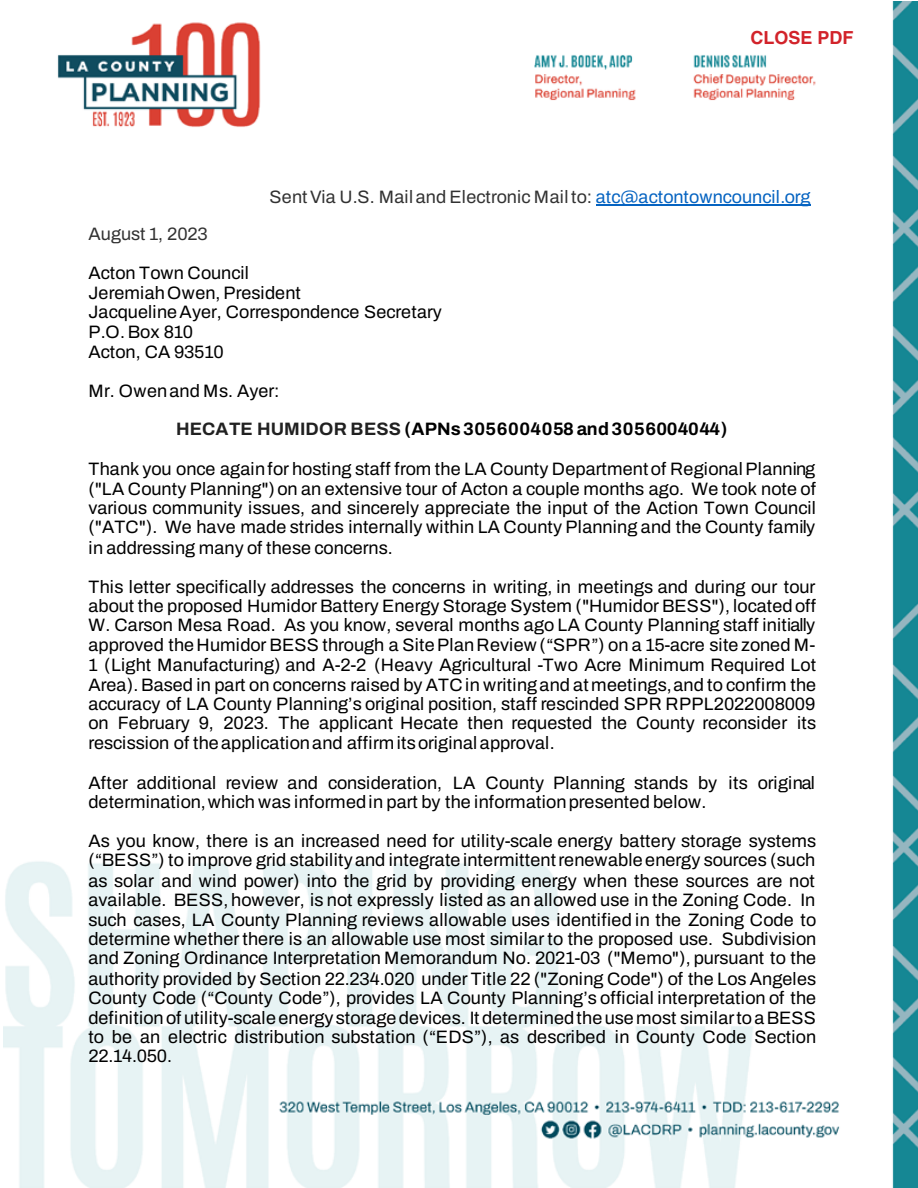
<style>
.page{position:relative;width:918px;height:1188px;background:#fff}
.page>*{position:absolute;margin:0;border:0;box-sizing:border-box;transform-origin:0 0}
.t1{font:18px/19.5px "Archivo";letter-spacing:.005em;color:#000;text-align:justify}
.t2{font:18px "Archivo";letter-spacing:.005em;color:#323232}
.t3{font:700 18px "Archivo";letter-spacing:.02em;color:#000}
.t4{font:700 18px "Helvetica";color:#d2232a}
.s1{color:#0563c1}
.s2{color:#212121}
</style>
<div class="page">
<img style="left:3px;top:2px;width:915px;height:1186px">
<div style="left:88px;top:187px;width:508px;height:19px;background:#fff"></div>
<hr style="left:596px;top:205px;width:215px;height:1px;background:#0563c1">
<div style="left:88px;top:224px;width:120px;height:20px;background:#fff"></div>
<div style="left:86px;top:420px;width:732px;height:20px;background:#fff"></div>
<p class="t4" style="left:751px;top:27px;width:105px">CLOSE PDF</p>
<p class="t2" style="left:270px;top:183px;width:543px">Sent Via U.S. Mail and Electronic Mail to: <span class="s1">atc@actontowncouncil.org</span></p>
<p class="t2" style="left:88px;top:220px;width:121px">August 1, 2023</p>
<p class="t1" style="left:88px;top:263px;width:355px;text-align:left">Acton Town Council<br>Jeremiah Owen, President<br>Jacqueline Ayer, Correspondence Secretary<br>P.O. Box 810<br>Acton, CA 93510</p>
<p class="t1" style="left:88px;top:381px;width:192px">Mr. Owen and Ms. Ayer:</p>
<p class="t3" style="left:176px;top:416px;width:553px"><span class="s2">HECATE HUMIDOR BESS</span> (APNs 3056004058 and 3056004044)</p>
<p class="t1" style="left:88px;top:459px;width:728px">Thank you once again for hosting staff from the LA County Department of Regional Planning</p>
<p class="t1" style="left:88px;top:479px;width:729px">("LA County Planning") on an extensive tour of Acton a couple months ago. We took note of various community issues, and sincerely appreciate the input of the Action Town Council ("ATC"). We have made strides internally within LA County Planning and the County family in addressing many of these concerns.</p>
<p class="t1" style="left:88px;top:577px;width:730px">This letter specifically addresses the concerns in writing, in meetings and during our tour about the proposed Humidor Battery Energy Storage System ("Humidor BESS"), located off W. Carson Mesa Road. As you know, several months ago LA County Planning staff initially approved the Humidor BESS through a Site Plan Review (“SPR”) on a 15-acre site zoned M-1 (Light Manufacturing) and A-2-2 (Heavy Agricultural -Two Acre Minimum Required Lot Area). Based in part on concerns raised by ATC in writing and at meetings, and to confirm the accuracy of LA County Planning’s original position, staff rescinded SPR RPPL2022008009 on February 9, 2023. The applicant Hecate then requested the County reconsider its rescission of the application and affirm its original approval.</p>
<p class="t1" style="left:88px;top:773px;width:728px">After additional review and consideration, LA County Planning stands by its original determination, which was informed in part by the information presented below.</p>
<p class="t1" style="left:88px;top:831px;width:730px">As you know, there is an increased need for utility-scale energy battery storage systems (“BESS”) to improve grid stability and integrate intermittent renewable energy sources (such as solar and wind power) into the grid by providing energy when these sources are not available. BESS, however, is not expressly listed as an allowed use in the Zoning Code. In such cases, LA County Planning reviews allowable uses identified in the Zoning Code to determine whether there is an allowable use most similar to the proposed use. Subdivision and Zoning Ordinance Interpretation Memorandum No. 2021-03 ("Memo"), pursuant to the authority provided by Section 22.234.020 under Title 22 ("Zoning Code") of the Los Angeles County Code (“County Code”), provides LA County Planning’s official interpretation of the definition of utility-scale energy storage devices. It determined the use most similar to a BESS to be an electric distribution substation (“EDS”), as described in County Code Section 22.14.050.</p>
</div>
